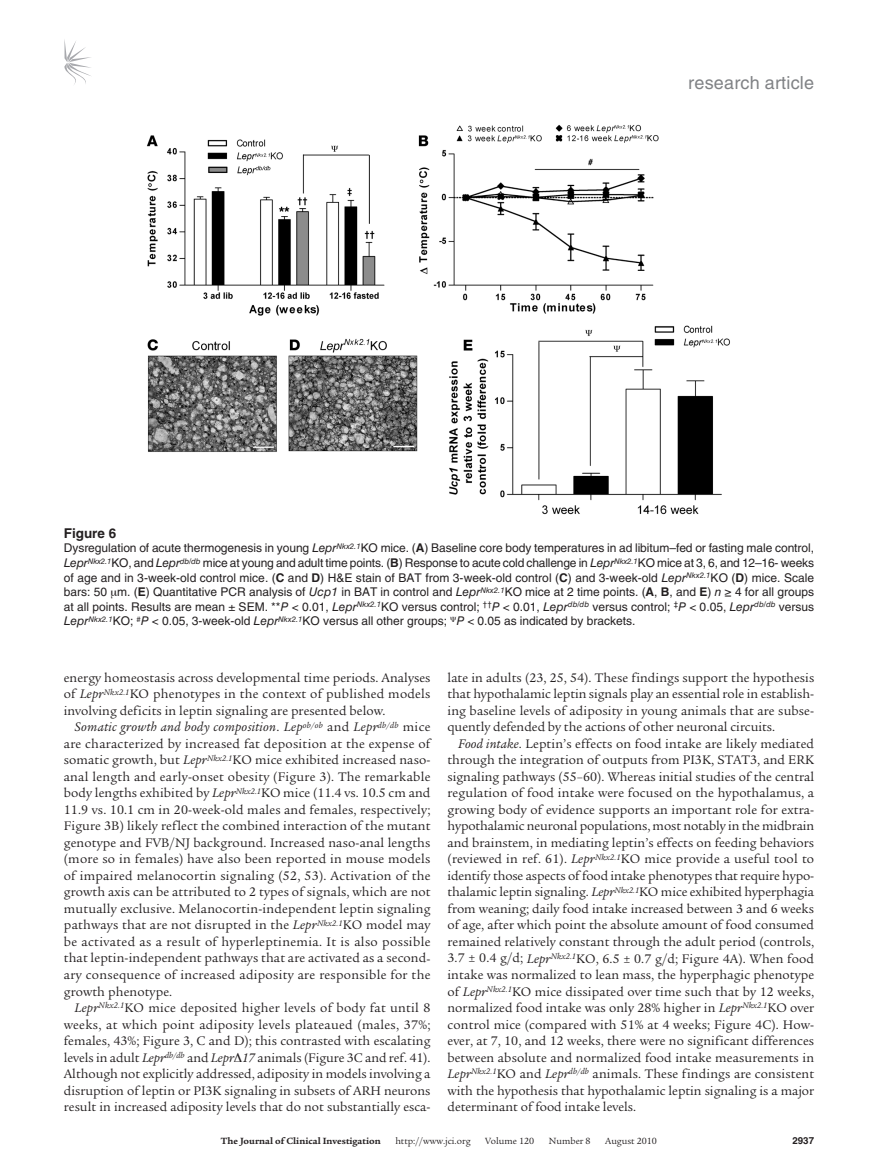
<style>
.page{position:relative;width:878px;height:1174px;background:#fff}
.page>*{position:absolute;margin:0;border:0;box-sizing:border-box;transform-origin:0 0}
.t1{font:18px "Helvetica LT Std";letter-spacing:.01em;color:#808285}
.t2{font:13.5px/16.5px "Legacy Serif Std";letter-spacing:.005em;color:#231f20;text-align:justify}
.t3{font:700 13.5px "Helvetica LT Std";color:#231f20}
.t4{font:12px/14.7px "Helvetica LT Std";color:#231f20;text-align:justify}
.t5{font:9.75px "Legacy Serif Std";color:#231f20}
.t6{font:700 9.75px "Legacy Serif Std";color:#231f20}
.t7{font:700 9.75px "Helvetica LT Std";color:#231f20}
.s1{font-style:italic}
.s2{font-weight:700}
</style>
<div class="page">
<svg style="left:64px;top:39px;width:27px;height:46px"></svg>
<img style="left:147px;top:124px;width:583px;height:391px">
<h1 class="t1" style="left:688px;top:72px;width:127px">research article</h1>
<p class="t3" style="left:64px;top:524px;width:54px">Figure 6</p>
<p class="t4" style="left:64px;top:541px;width:751px">Dysregulation of acute thermogenesis in young <span class="s1">Lepr</span><sup>Nkx2.1</sup>KO mice. (<span class="s2">A</span>) Baseline core body temperatures in ad libitum–fed or fasting male control, <span class="s1">Lepr</span><sup>Nkx2.1</sup>KO, and <span class="s1">Lepr</span><sup>db/db</sup> mice at young and adult time points. (<span class="s2">B</span>) Response to acute cold challenge in <span class="s1">Lepr</span><sup>Nkx2.1</sup>KO mice at 3, 6, and 12–16- weeks of age and in 3-week-old control mice. (<span class="s2">C</span> and <span class="s2">D</span>) H&amp;E stain of BAT from 3-week-old control (<span class="s2">C</span>) and 3-week-old <span class="s1">Lepr</span><sup>Nkx2.1</sup>KO (<span class="s2">D</span>) mice. Scale bars: 50 m. (<span class="s2">E</span>) Quantitative PCR analysis of <span class="s1">Ucp1</span> in BAT in control and <span class="s1">Lepr</span><sup>Nkx2.1</sup>KO mice at 2 time points. (<span class="s2">A</span>, <span class="s2">B</span>, and <span class="s2">E</span>) <span class="s1">n</span> ≥ 4 for all groups at all points. Results are mean ± SEM. **<span class="s1">P</span> &lt; 0.01, <span class="s1">Lepr</span><sup>Nkx2.1</sup>KO versus control; <sup>††</sup><span class="s1">P</span> &lt; 0.01, <span class="s1">Lepr</span><sup>db/db</sup> versus control; <sup>‡</sup><span class="s1">P</span> &lt; 0.05, <span class="s1">Lepr</span><sup>db/db</sup> versus <span class="s1">Lepr</span><sup>Nkx2.1</sup>KO; <sup>#</sup><span class="s1">P</span> &lt; 0.05, 3-week-old <span class="s1">Lepr</span><sup>Nkx2.1</sup>KO versus all other groups; <span class="s1">P</span> &lt; 0.05 as indicated by brackets.</p>
<p class="t2" style="left:64px;top:669px;width:368px">energy homeostasis across developmental time periods. Analyses of <span class="s1">Lepr</span><sup>Nkx2.1</sup>KO phenotypes in the context of published models involving deficits in leptin signaling are presented below.</p>
<p class="t2" style="left:64px;top:719px;width:368px;text-indent:11px"><span class="s1">Somatic growth and body composition</span>. <span class="s1">Lep</span><sup>ob/ob</sup> and <span class="s1">Lepr</span><sup>db/db</sup> mice are characterized by increased fat deposition at the expense of somatic growth, but <span class="s1">Lepr</span><sup>Nkx2.1</sup>KO mice exhibited increased naso&shy;anal length and early-onset obesity (Figure 3). The remarkable body lengths exhibited by <span class="s1">Lepr</span><sup>Nkx2.1</sup>KO mice (11.4 vs. 10.5 cm and 11.9 vs. 10.1 cm in 20-week-old males and females, respectively; Figure 3B) likely reflect the combined interaction of the mutant genotype and FVB/NJ background. Increased naso-anal lengths (more so in females) have also been reported in mouse models of impaired melanocortin signaling (52, 53). Activation of the growth axis can be attributed to 2 types of signals, which are not mutually exclusive. Melanocortin-independent leptin signaling pathways that are not disrupted in the <span class="s1">Lepr</span><sup>Nkx2.1</sup>KO model may be activated as a result of hyperleptinemia. It is also possible that leptin-independent pathways that are activated as a second&shy;ary consequence of increased adiposity are responsible for the growth phenotype.</p>
<p class="t2" style="left:64px;top:999px;width:368px;text-indent:11px"><span class="s1">Lepr</span><sup>Nkx2.1</sup>KO mice deposited higher levels of body fat until 8 weeks, at which point adiposity levels plateaued (males, 37%; females, 43%; Figure 3, C and D); this contrasted with escalating levels in adult <span class="s1">Lepr</span><sup>db/db</sup> and <span class="s1">Lepr 17</span> animals (Figure 3C and ref. 41).<br>Although not explicitly addressed, adiposity in models involving a disruption of leptin or PI3K signaling in subsets of ARH neurons result in increased adiposity levels that do not substantially esca-</p>
<p class="t2" style="left:447px;top:669px;width:368px">late in adults (23, 25, 54). These findings support the hypothesis that hypothalamic leptin signals play an essential role in establish&shy;ing baseline levels of adiposity in young animals that are subse&shy;quently defended by the actions of other neuronal circuits.</p>
<p class="t2" style="left:447px;top:735px;width:368px;text-indent:11px"><span class="s1">Food intake</span>. Leptin’s effects on food intake are likely mediated through the integration of outputs from PI3K, STAT3, and ERK signaling pathways (55–60). Whereas initial studies of the central regulation of food intake were focused on the hypothalamus, a growing body of evidence supports an important role for extra&shy;hypothalamic neuronal populations, most notably in the midbrain and brainstem, in mediating leptin’s effects on feeding behaviors (reviewed in ref. 61). <span class="s1">Lepr</span><sup>Nkx2.1</sup>KO mice provide a useful tool to identify those aspects of food intake phenotypes that require hypo&shy;thalamic leptin signaling. <span class="s1">Lepr</span><sup>Nkx2.1</sup>KO mice exhibited hyperphagia from weaning; daily food intake increased between 3 and 6 weeks of age, after which point the absolute amount of food consumed remained relatively constant through the adult period (controls, 3.7 ± 0.4 g/d; <span class="s1">Lepr</span><sup>Nkx2.1</sup>KO, 6.5 ± 0.7 g/d; Figure 4A). When food intake was normalized to lean mass, the hyperphagic phenotype of <span class="s1">Lepr</span><sup>Nkx2.1</sup>KO mice dissipated over time such that by 12 weeks, normalized food intake was only 28% higher in <span class="s1">Lepr</span><sup>Nkx2.1</sup>KO over control mice (compared with 51% at 4 weeks; Figure 4C). How&shy;ever, at 7, 10, and 12 weeks, there were no significant differences between absolute and normalized food intake measurements in <span class="s1">Lepr</span><sup>Nkx2.1</sup>KO and <span class="s1">Lepr</span><sup>db/db</sup> animals. These findings are consistent with the hypothesis that hypothalamic leptin signaling is a major determinant of food intake levels.</p>
<p class="t6" style="left:221px;top:1135px;width:161px">The Journal of Clinical Investigation</p>
<p class="t5" style="left:395px;top:1135px;width:77px">http://www.jci.org</p>
<p class="t5" style="left:485px;top:1135px;width:50px">Volume 120</p>
<p class="t5" style="left:549px;top:1135px;width:43px">Number 8</p>
<p class="t5" style="left:605px;top:1135px;width:53px">August 2010</p>
<p class="t7" style="left:792px;top:1134px;width:23px">2937</p>
</div>
